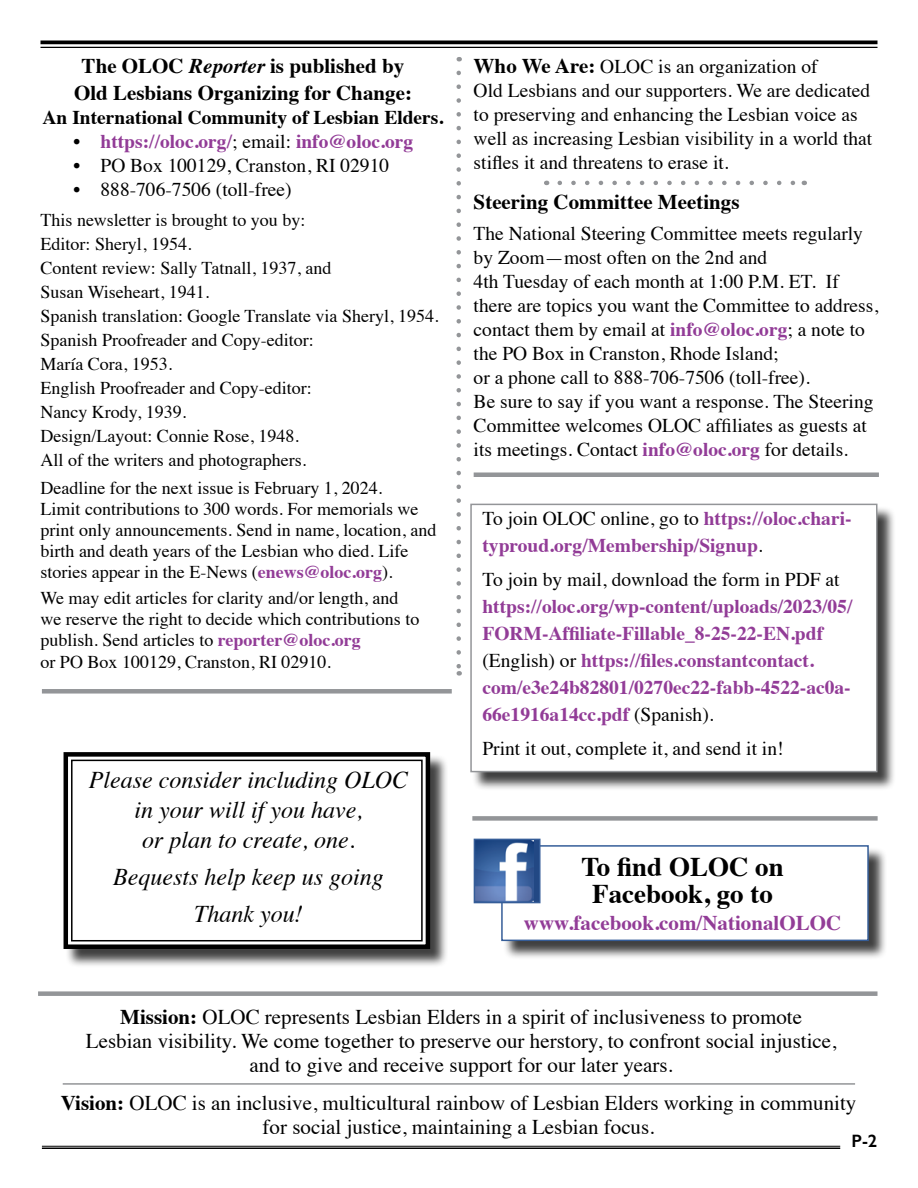
<style>
.page{position:relative;width:918px;height:1188px;background:#fff}
.page>*{position:absolute;margin:0;border:0;box-sizing:border-box;transform-origin:0 0}
.t1{font:700 27px/27px "Times";color:#000;text-align:center}
.t2{font:italic 24px/30px "Times";color:#000;text-align:center}
.t3{font:21px/24px "Times";color:#000;text-align:center}
.t4{font:700 21px/27px "Times";color:#000;text-align:center}
.t5{font:700 21px "Times";color:#923c97}
.t6{font:19.5px/24px "Times";color:#000}
.t7{font:700 19.5px/27px "Times";color:#923c97}
.t8{font:700 19.5px "Times";color:#000}
.t9{font:18px/24px "Times";color:#000}
.t10{font:600 18px "Gill Sans";color:#000}
.s1{font-style:italic}
.s2{font-weight:400;color:#000}
.s3{font-weight:700;color:#923c97}
.s4{font-weight:700;font-size:21px}
.s5{font-weight:700}
</style>
<div class="page">
<div style="left:474px;top:472px;width:405px;height:5px;background:#939598"></div>
<div style="left:472px;top:816px;width:406px;height:5px;background:#939598"></div>
<div style="left:38px;top:991px;width:839px;height:5px;background:#939598"></div>
<hr style="left:63px;top:1083px;width:792px;height:2px;background:#939598">
<hr style="left:42px;top:1146px;width:798px;height:1px;background:#000">
<hr style="left:42px;top:1148px;width:798px;height:1px;background:#000">
<div style="left:42px;top:689px;width:410px;height:5px;background:#939598"></div>
<svg style="left:40px;top:40px;width:838px;height:4px;background:#202020"></svg>
<hr style="left:40px;top:47px;width:838px;height:1px;background:#000">
<svg style="left:560px;top:181px;width:235px;height:4px"></svg>
<svg style="left:456px;top:73px;width:5px;height:603px"></svg>
<div style="left:503px;top:847px;width:385px;height:113px;background:#000;opacity:.75"></div>
<div style="left:501px;top:845px;width:368px;height:96px;background:#fff;border:2px solid #355d98"></div>
<div style="left:474px;top:839px;width:66px;height:64px;background:#224884"></div>
<img style="left:477px;top:842px;width:57px;height:58px">
<div style="left:474px;top:839px;width:67px;height:64px;border:2px solid #355d98"></div>
<div style="left:472px;top:505px;width:425px;height:286px;background:#000;opacity:.75"></div>
<div style="left:470px;top:504px;width:408px;height:268px;background:#fff;border:2px solid #939598"></div>
<div style="left:65px;top:754px;width:384px;height:214px;background:#000;opacity:.75"></div>
<svg style="left:63px;top:752px;width:369px;height:199px"></svg>
<div style="left:71px;top:760px;width:352px;height:181px;border:2px solid #000"></div>
<p class="t4" style="left:74px;top:50px;width:339px">The OLOC <span class="s1">Reporter</span> is published by<br>Old Lesbians Organizing for Change:</p>
<p class="t8" style="left:43px;top:98px;width:402px">An International Community of Lesbian Elders.</p>
<p class="t7" style="left:73px;top:126px;width:341px"><span class="s2">•</span> https://oloc.org/<span class="s2">; email:</span> info@oloc.org</p>
<p class="t6" style="left:73px;top:151px;width:317px">• PO Box 100129, Cranston, RI 02910</p>
<p class="t6" style="left:73px;top:175px;width:220px">• 888-706-7506 (toll-free)</p>
<p class="t9" style="left:40px;top:207px;width:266px">This newsletter is brought to you by:</p>
<p class="t9" style="left:40px;top:231px;width:153px">Editor: Sheryl, 1954.</p>
<p class="t9" style="left:40px;top:255px;width:292px">Content review: Sally Tatnall, 1937, and<br>Susan Wiseheart, 1941.</p>
<p class="t9" style="left:40px;top:303px;width:400px">Spanish translation: Google Translate via Sheryl, 1954.</p>
<p class="t9" style="left:40px;top:327px;width:275px">Spanish Proofreader and Copy-editor:<br>María Cora, 1953.<br>English Proofreader and Copy-editor:<br>Nancy Krody, 1939.</p>
<p class="t9" style="left:40px;top:423px;width:260px">Design/Layout: Connie Rose, 1948.</p>
<p class="t9" style="left:40px;top:447px;width:267px">All of the writers and photographers.</p>
<p class="t9" style="left:40px;top:476px;width:397px;line-height:21px">Deadline for the next issue is February 1, 2024.<br>Limit contributions to 300 words. For memorials we print only announcements. Send in name, location, and birth and death years of the Lesbian who died. Life stories appear in the E-News (<span class="s3">enews@oloc.org</span>).</p>
<p class="t9" style="left:40px;top:585px;width:380px;line-height:21.5px">We may edit articles for clarity and/or length, and we reserve the right to decide which contributions to publish. Send articles to <span class="s3">reporter@oloc.org<br></span>or PO Box 100129, Cranston, RI 02910.</p>
<p class="t2" style="left:89px;top:764px;width:321px">Please consider including OLOC in your will if you have,<br>or plan to create, one.</p>
<p class="t2" style="left:113px;top:861px;width:272px">Bequests help keep us going</p>
<p class="t2" style="left:194px;top:897px;width:110px">Thank you!</p>
<p class="t6" style="left:474px;top:52px;width:400px"><span class="s4">Who We Are:</span> OLOC is an organization of<br>Old Lesbians and our supporters. We are dedicated to preserving and enhancing the Lesbian voice as well as increasing Lesbian visibility in a world that stifles it and threatens to erase it.</p>
<p class="t4" style="left:474px;top:186px;width:267px">Steering Committee Meetings</p>
<p class="t6" style="left:474px;top:220px;width:406px">The National Steering Committee meets regularly by Zoom—most often on the 2nd and<br>4th Tuesday of each month at 1:00 P.M. ET. If there are topics you want the Committee to address, contact them by email at <span class="s3">info@oloc.org</span>; a note to the PO Box in Cranston, Rhode Island;<br>or a phone call to 888-706-7506 (toll-free).<br>Be sure to say if you want a response. The Steering Committee welcomes OLOC affiliates as guests at its meetings. Contact <span class="s3">info@oloc.org</span> for details.</p>
<p class="t7" style="left:482px;top:503px;width:371px"><span class="s2">To join OLOC online, go to</span> https://oloc.chari&shy;typroud.org/Membership/Signup<span class="s2">.</span></p>
<p class="t7" style="left:482px;top:564px;width:371px"><span class="s2">To join by mail, download the form in PDF at </span>https://oloc.org/wp-content/uploads/2023/05/ FORM-Affiliate-Fillable_8-25-22-EN.pdf <span class="s2">(English) or</span> https://files.constantcontact. com/e3e24b82801/0270ec22-fabb-4522-ac0a-66e1916a14cc.pdf <span class="s2">(Spanish).</span></p>
<p class="t6" style="left:482px;top:734px;width:303px">Print it out, complete it, and send it in!</p>
<p class="t1" style="left:581px;top:851px;width:204px">To find OLOC on<br>Facebook, go to</p>
<p class="t5" style="left:524px;top:903px;width:319px">www.facebook.com/NationalOLOC</p>
<p class="t3" style="left:86px;top:1004px;width:752px"><span class="s5">Mission:</span> OLOC represents Lesbian Elders in a spirit of inclusiveness to promote<br>Lesbian visibility. We come together to preserve our herstory, to confront social injustice, and to give and receive support for our later years.</p>
<p class="t3" style="left:61px;top:1089px;width:797px"><span class="s5">Vision:</span> OLOC is an inclusive, multicultural rainbow of Lesbian Elders working in community for social justice, maintaining a Lesbian focus.</p>
<p class="t10" style="left:852px;top:1130px;width:27px">P-2</p>
</div>
